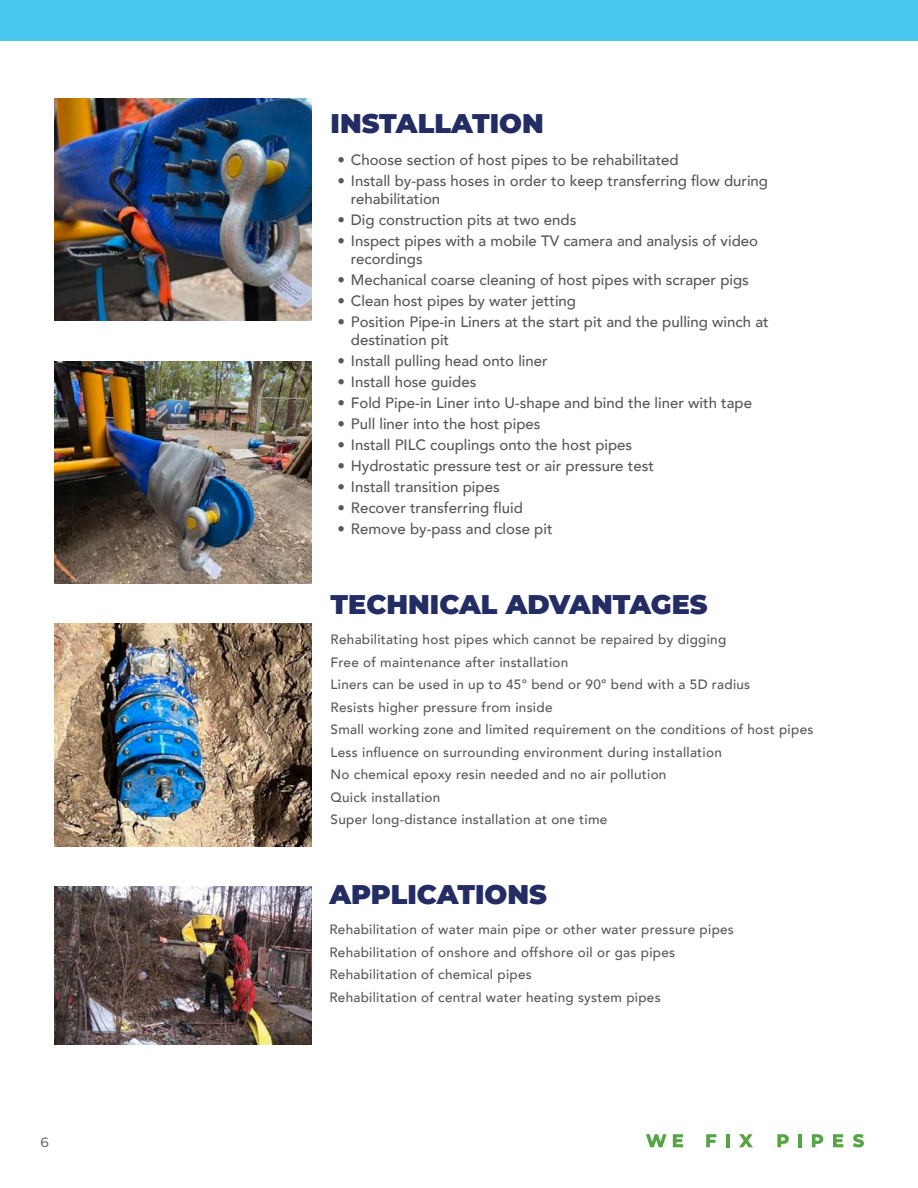
<style>
.page{position:relative;width:918px;height:1188px;background:#fff}
.page>*{position:absolute;margin:0;border:0;box-sizing:border-box;transform-origin:0 0}
.t1{font:900 27px "Montserrat";color:#242c64}
.t2{font:500 15px/18px "Avenir";color:#57585a}
.t3{font:500 13.5px/22.5px "Avenir";letter-spacing:.02em;color:#57585a}
.t4{font:500 13.5px "Montserrat";color:#6c6d70}
</style>
<div class="page">
<svg style="left:646px;top:1134px;width:21px;height:13px"></svg>
<svg style="left:673px;top:1134px;width:10px;height:13px"></svg>
<svg style="left:706px;top:1134px;width:10px;height:13px"></svg>
<hr style="left:726px;top:1134px;width:4px;height:13px;background:#57a445">
<svg style="left:739px;top:1134px;width:14px;height:13px"></svg>
<svg style="left:777px;top:1134px;width:12px;height:13px"></svg>
<svg style="left:799px;top:1134px;width:3px;height:13px"></svg>
<svg style="left:812px;top:1134px;width:11px;height:13px"></svg>
<svg style="left:833px;top:1134px;width:10px;height:13px"></svg>
<svg style="left:853px;top:1134px;width:11px;height:13px"></svg>
<div style="left:0;top:0;width:918px;height:40px;background:#49c8ee"></div>
<img style="left:54px;top:624px;width:258px;height:222px">
<img style="left:54px;top:361px;width:258px;height:222px">
<img style="left:54px;top:98px;width:258px;height:223px">
<img style="left:54px;top:887px;width:258px;height:157px">
<p class="t4" style="left:40px;top:1133px;width:10px">6</p>
<h1 class="t1" style="left:331px;top:106px;width:215px">INSTALLATION</h1>
<p class="t2" style="left:337px;top:150px;width:343px">• Choose section of host pipes to be rehabilitated</p>
<p class="t2" style="left:351px;top:171px;width:419px;text-indent:-14px">• Install by-pass hoses in order to keep transferring flow during rehabilitation</p>
<p class="t2" style="left:337px;top:210px;width:241px">• Dig construction pits at two ends</p>
<p class="t2" style="left:351px;top:231px;width:409px;text-indent:-14px">• Inspect pipes with a mobile TV camera and analysis of video recordings</p>
<p class="t2" style="left:337px;top:270px;width:413px">• Mechanical coarse cleaning of host pipes with scraper pigs</p>
<p class="t2" style="left:337px;top:291px;width:240px">• Clean host pipes by water jetting</p>
<p class="t2" style="left:351px;top:312px;width:419px;text-indent:-14px">• Position Pipe-in Liners at the start pit and the pulling winch at destination pit</p>
<p class="t2" style="left:337px;top:351px;width:212px">• Install pulling head onto liner</p>
<p class="t2" style="left:337px;top:372px;width:141px">• Install hose guides</p>
<p class="t2" style="left:337px;top:393px;width:416px">• Fold Pipe-in Liner into U-shape and bind the liner with tape</p>
<p class="t2" style="left:337px;top:414px;width:205px">• Pull liner into the host pipes</p>
<p class="t2" style="left:337px;top:435px;width:296px">• Install PILC couplings onto the host pipes</p>
<p class="t2" style="left:337px;top:456px;width:318px">• Hydrostatic pressure test or air pressure test</p>
<p class="t2" style="left:337px;top:477px;width:164px">• Install transition pipes</p>
<p class="t2" style="left:337px;top:498px;width:187px">• Recover transferring fluid</p>
<p class="t2" style="left:337px;top:519px;width:217px">• Remove by-pass and close pit</p>
<h1 class="t1" style="left:331px;top:587px;width:378px">TECHNICAL ADVANTAGES</h1>
<p class="t3" style="left:331px;top:627px;width:484px">Rehabilitating host pipes which cannot be repaired by digging<br>Free of maintenance after installation<br>Liners can be used in up to 45° bend or 90° bend with a 5D radius<br>Resists higher pressure from inside<br>Small working zone and limited requirement on the conditions of host pipes Less influence on surrounding environment during installation<br>No chemical epoxy resin needed and no air pollution<br>Quick installation<br>Super long-distance installation at one time</p>
<h1 class="t1" style="left:329px;top:877px;width:219px">APPLICATIONS</h1>
<p class="t3" style="left:329px;top:918px;width:406px">Rehabilitation of water main pipe or other water pressure pipes Rehabilitation of onshore and offshore oil or gas pipes Rehabilitation of chemical pipes<br>Rehabilitation of central water heating system pipes</p>
</div>
